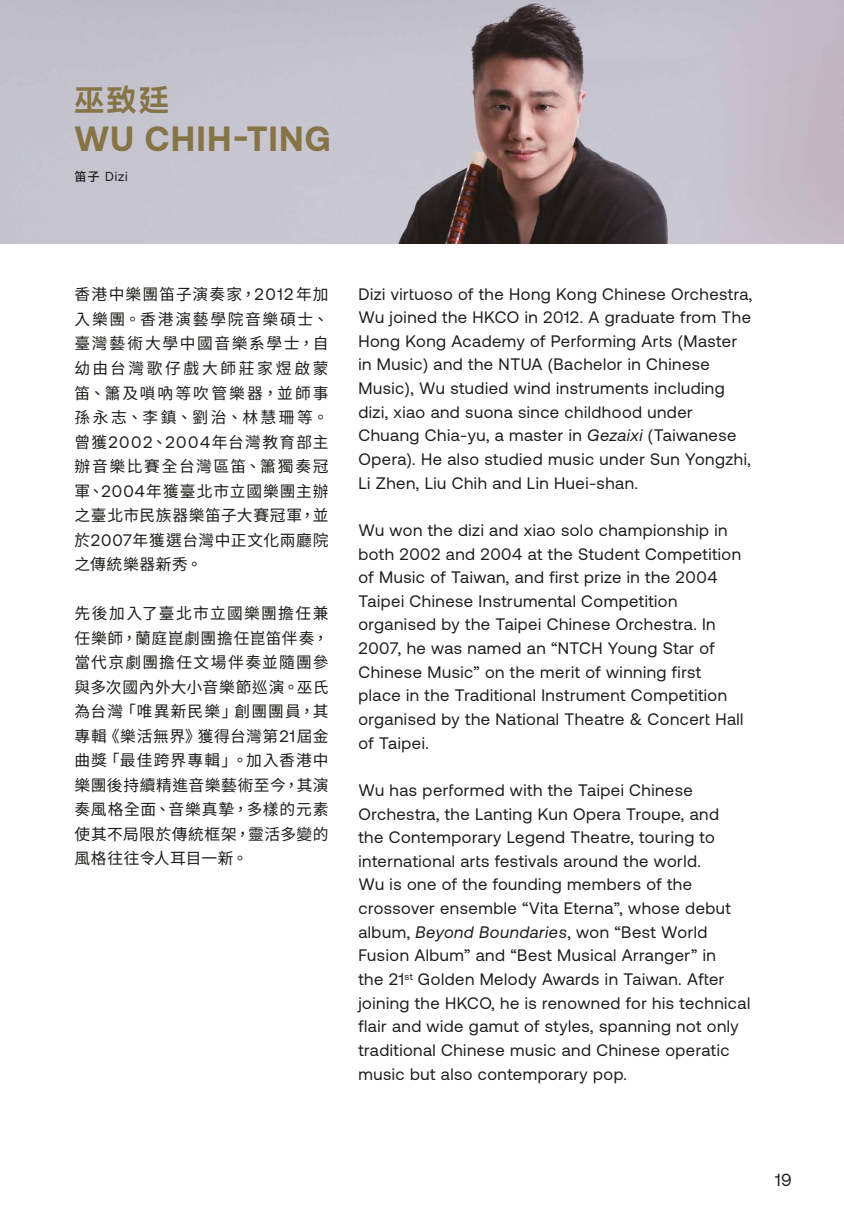
<style>
.page{position:relative;width:844px;height:1226px;background:#fff}
.page>*{position:absolute;margin:0;border:0;box-sizing:border-box;transform-origin:0 0}
.t1{font:700 35px "Aeonik";letter-spacing:.035em;color:#867446}
.t2{font:700 29.75px "Aktiv Hei Hant";color:#867446}
.t3{font:17.5px "Aeonik";color:#1d1d1b}
.t4{font:16.62px/23.6px "Aeonik";letter-spacing:.03em;color:#1d1d1b}
.t5{font:15.75px/24.5px "Noto Sans HK";letter-spacing:.04em;color:#1d1d1b;text-align:justify}
.t6{font:13.12px "Aeonik";color:#1d1d1b}
.s1{font-family:"Noto Sans CJ Ktc";font-weight:500;font-size:12.25px}
.s2{font-family:"Aeonik";font-size:16.62px}
.s3{font-style:italic}
</style>
<div class="page">
<img style="left:0;top:0;width:843px;height:243px">
<h2 class="t2" style="left:74px;top:82px;width:96px">巫致廷</h2>
<h1 class="t1" style="left:74px;top:118px;width:258px">WU CHIH-TING</h1>
<p class="t6" style="left:74px;top:169px;width:55px"><span class="s1">笛子</span> Dizi</p>
<p class="t5" style="left:74px;top:283px;width:255px">香港中樂團笛子演奏家，<span class="s2">2012</span>年加入樂團。香港演藝學院音樂碩士、臺灣藝術大學中國音樂系學士，自幼由台灣歌仔戲大師莊家煜啟蒙笛、簫及嗩吶等吹管樂器，並師事孫永志、李鎮、劉治、林慧珊等。曾獲<span class="s2">2002</span>、<span class="s2">2004</span>年台灣教育部主辦音樂比賽全台灣區笛、簫獨奏冠軍、<span class="s2">2004</span>年獲臺北市立國樂團主辦之臺北市民族器樂笛子大賽冠軍，並於<span class="s2">2007</span>年獲選台灣中正文化兩廳院之傳統樂器新秀。</p>
<p class="t5" style="left:74px;top:601px;width:255px">先後加入了臺北市立國樂團擔任兼任樂師，蘭庭崑劇團擔任崑笛伴奏，當代京劇團擔任文場伴奏並隨團參與多次國內外大小音樂節巡演。巫氏為台灣「唯異新民樂」創團團員，其專輯《樂活無界》獲得台灣第<span class="s2">21</span>屆金曲獎「最佳跨界專輯」。加入香港中樂團後持續精進音樂藝術至今，其演奏風格全面、音樂真摯，多樣的元素使其不局限於傳統框架，靈活多變的風格往往令人耳目一新。</p>
<p class="t4" style="left:358px;top:282px;width:395px">Dizi virtuoso of the Hong Kong Chinese Orchestra, Wu joined the HKCO in 2012. A graduate from The Hong Kong Academy of Performing Arts (Master in Music) and the NTUA (Bachelor in Chinese Music), Wu studied wind instruments including dizi, xiao and suona since childhood under Chuang Chia-yu, a master in <span class="s3">Gezaixi</span> (Taiwanese Opera). He also studied music under Sun Yongzhi, Li Zhen, Liu Chih and Lin Huei-shan.</p>
<p class="t4" style="left:358px;top:518px;width:386px">Wu won the dizi and xiao solo championship in both 2002 and 2004 at the Student Competition of Music of Taiwan, and first prize in the 2004<br>Taipei Chinese Instrumental Competition organised by the Taipei Chinese Orchestra. In 2007, he was named an “NTCH Young Star of Chinese Music” on the merit of winning first place in the Traditional Instrument Competition organised by the National Theatre &amp; Concert Hall of Taipei.</p>
<p class="t4" style="left:358px;top:778px;width:393px">Wu has performed with the Taipei Chinese Orchestra, the Lanting Kun Opera Troupe, and<br>the Contemporary Legend Theatre, touring to international arts festivals around the world.<br>Wu is one of the founding members of the crossover ensemble “Vita Eterna”, whose debut album, <span class="s3">Beyond Boundaries</span>, won “Best World Fusion Album” and “Best Musical Arranger” in<br>the 21<sup>st</sup> Golden Melody Awards in Taiwan. After joining the HKCO, he is renowned for his technical flair and wide gamut of styles, spanning not only traditional Chinese music and Chinese operatic music but also contemporary pop.</p>
<p class="t3" style="left:775px;top:1170px;width:18px">19</p>
</div>
